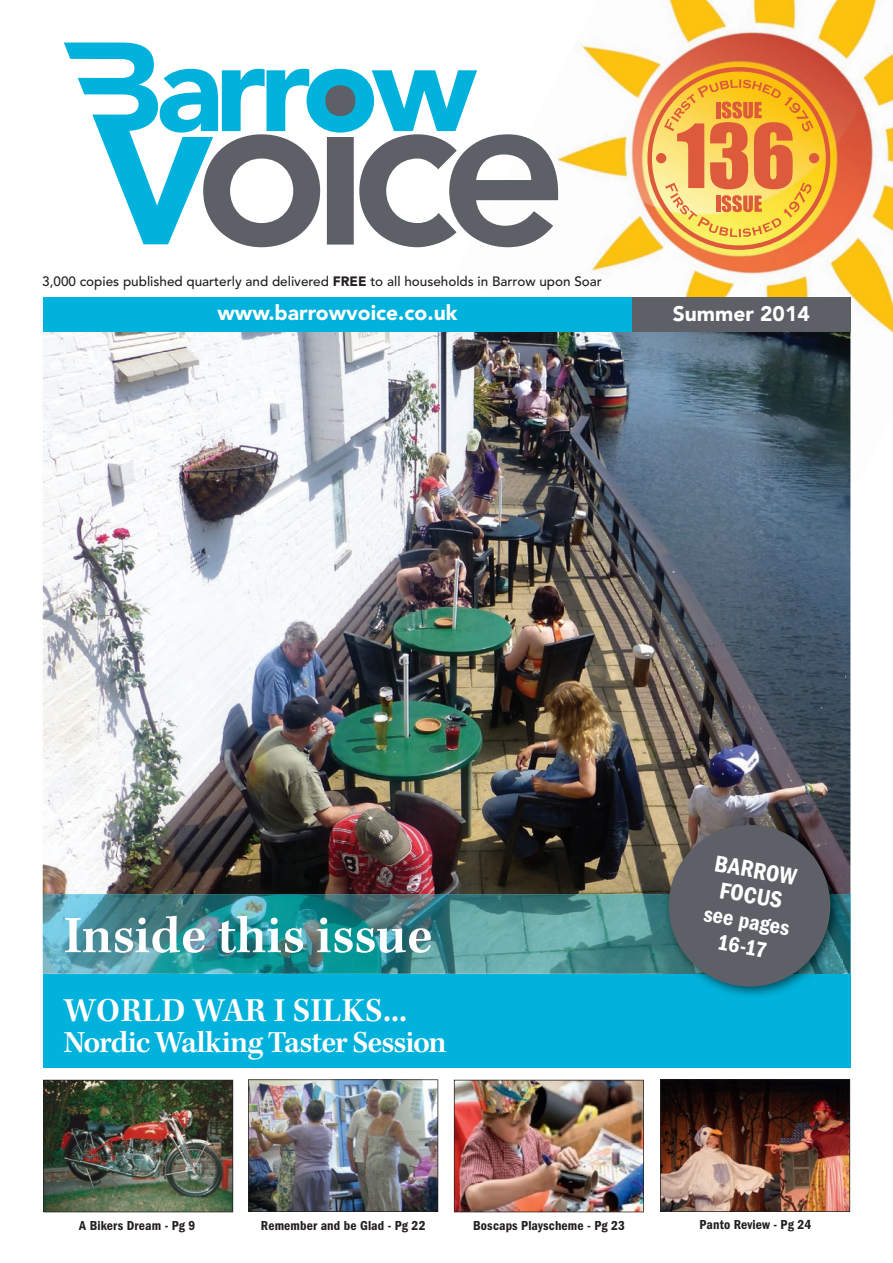
<style>
.page{position:relative;width:893px;height:1263px;background:#fff}
.page>*{position:absolute;margin:0;border:0;box-sizing:border-box;transform-origin:0 0}
.t1{font:81.75px "Impact";color:#dd5b3c}
.t2{font:600 54px "Kepler Std";color:#fff}
.t3{font:600 34.5px "Kepler Std";letter-spacing:.01em;color:#fff}
.t4{font:600 31.5px "Kepler Std";letter-spacing:-.03em;color:#fff}
.t5{font:24px/25.5px "ITC Franklin Gothic Std Dm Cd";color:#fff;text-align:center}
.t6{font:22.5px "ITC Franklin Gothic Std Dm Cd";color:#fff}
.t7{font:900 21px "Avenir LT Std";color:#fff}
.t8{font:500 13.5px "Avenir LT Std";color:#231f20}
.t9{font:13.5px "ITC Franklin Gothic Std Dm Cd";letter-spacing:.01em;color:#231f20}
.s1{font-weight:900}
</style>
<div class="page">
<img style="left:454px;top:0;width:439px;height:484px">
<img style="left:43px;top:332px;width:807px;height:562px">
<img style="left:43px;top:1080px;width:190px;height:132px">
<svg style="left:64px;top:43px;width:494px;height:204px"></svg>
<div style="left:43px;top:298px;width:807px;height:34px;background:#00b2dc"></div>
<div style="left:632px;top:298px;width:218px;height:34px;background:#5d6067"></div>
<div style="left:43px;top:974px;width:807px;height:93px;background:#00b2dc"></div>
<img style="left:660px;top:1079px;width:190px;height:133px">
<img style="left:248px;top:1079px;width:190px;height:133px">
<img style="left:454px;top:1080px;width:190px;height:132px">
<svg style="left:647px;top:67px;width:183px;height:183px;background:#f3ba4f"></svg>
<hr style="left:850px;top:894px;width:1px;height:80px;background:#7ed2eb">
<img style="left:43px;top:894px;width:807px;height:80px">
<img style="left:662px;top:819px;width:180px;height:177px">
<div style="left:669px;top:825px;width:161px;height:161px;background:#5d6067;border-radius:50%"></div>
<h1 class="t1" style="left:677px;top:93px;width:120px">136</h1>
<p class="t8" style="left:42px;top:273px;width:561px">3,000 copies published quarterly and delivered <span class="s1">FREE</span> to all households in Barrow upon Soar</p>
<h3 class="t7" style="left:217px;top:300px;width:241px">www.barrowvoice.co.uk</h3>
<h3 class="t7" style="left:673px;top:301px;width:139px">Summer 2014</h3>
<h2 class="t2" style="left:64px;top:905px;width:370px">Inside this issue</h2>
<h3 class="t3" style="left:64px;top:990px;width:345px">WORLD WAR I SILKS...</h3>
<h3 class="t4" style="left:64px;top:1024px;width:384px">Nordic Walking Taster Session</h3>
<h3 class="t5" style="left:717px;top:850px;width:84px;rotate:10deg">BARROW<br>FOCUS</h3>
<h3 class="t6" style="left:706px;top:900px;width:88px;rotate:10deg">see pages</h3>
<h3 class="t6" style="left:720px;top:929px;width:51px;rotate:10deg">16-17</h3>
<p class="t9" style="left:79px;top:1217px;width:118px">A Bikers Dream - Pg 9</p>
<p class="t9" style="left:261px;top:1217px;width:166px">Remember and be Glad - Pg 22</p>
<p class="t9" style="left:473px;top:1217px;width:153px">Boscaps Playscheme - Pg 23</p>
<p class="t9" style="left:699px;top:1217px;width:113px">Panto Review - Pg 24</p>
</div>
